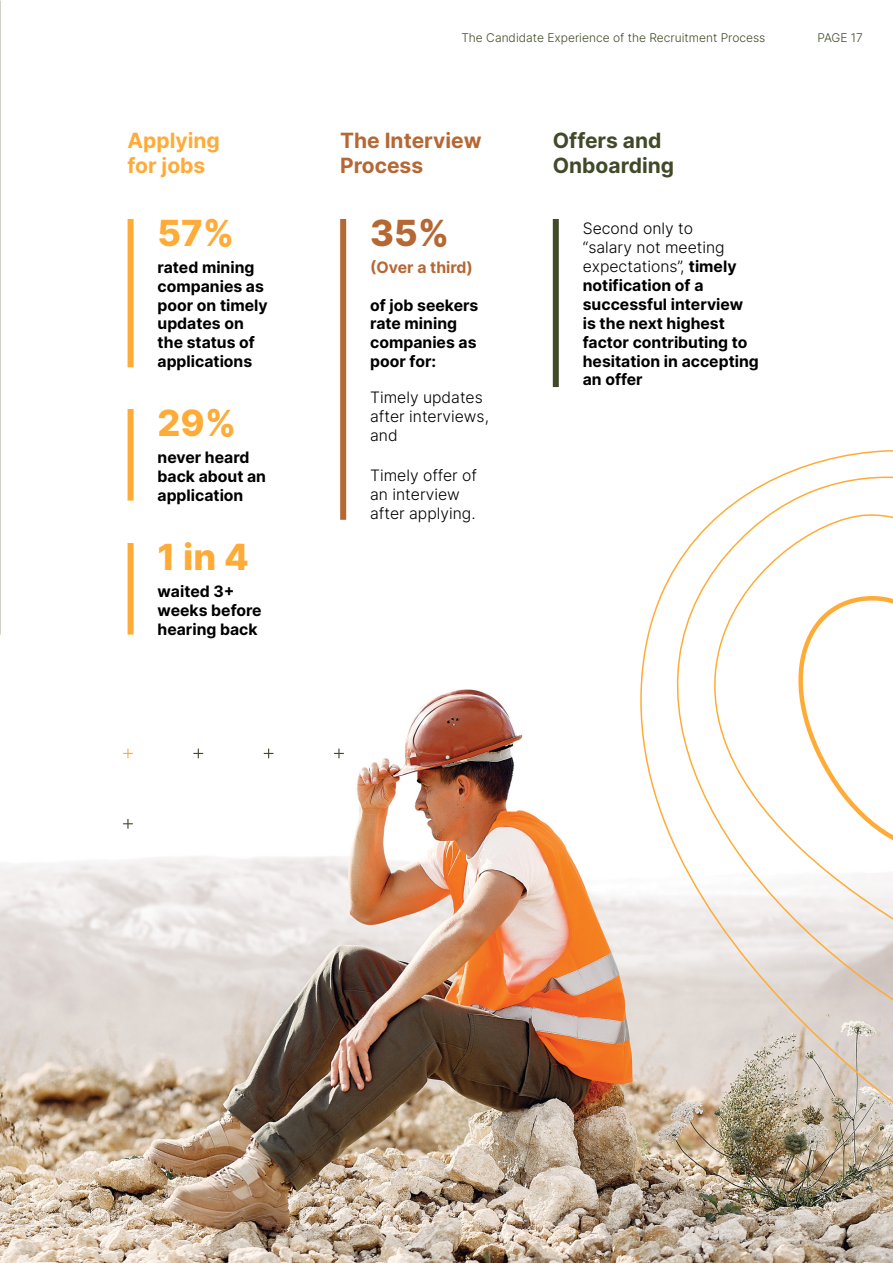
<style>
.page{position:relative;width:893px;height:1263px;background:#fff}
.page>*{position:absolute;margin:0;border:0;box-sizing:border-box;transform-origin:0 0}
.t1{font:800 36px "Inter";color:#ffab37}
.t2{font:800 36px "Inter";color:#b56833}
.t3{font:700 21px/25.2px "Inter";color:#b56833}
.t4{font:700 21px/25.2px "Inter";color:#404a28}
.t5{font:700 21px/25.2px "Inter";color:#ffab37}
.t6{font:700 15.75px/18.9px "Inter";color:#000}
.t7{font:300 15.75px/18.9px "Inter";color:#000}
.t8{font:700 15.75px "Inter";color:#b56833}
.t9{font:300 12px "Inter";color:#404a28}
.s1{font-weight:300}
</style>
<div class="page">
<img style="left:0;top:501px;width:893px;height:762px">
<img style="left:0;top:0;width:1px;height:635px">
<div style="left:128px;top:219px;width:6px;height:148px;background:#ffab37"></div>
<div style="left:128px;top:409px;width:6px;height:92px;background:#ffab37"></div>
<div style="left:128px;top:543px;width:6px;height:92px;background:#ffab37"></div>
<div style="left:340px;top:219px;width:6px;height:301px;background:#b56833"></div>
<div style="left:553px;top:219px;width:6px;height:168px;background:#404a28"></div>
<img style="left:639px;top:1036px;width:254px;height:166px">
<svg style="left:530px;top:450px;width:363px;height:586px"></svg>
<svg style="left:123px;top:748px;width:10px;height:10px"></svg>
<svg style="left:193px;top:748px;width:10px;height:10px"></svg>
<svg style="left:334px;top:748px;width:10px;height:10px"></svg>
<svg style="left:264px;top:748px;width:10px;height:10px"></svg>
<svg style="left:123px;top:819px;width:10px;height:10px"></svg>
<p class="t9" style="left:461px;top:29px;width:306px">The Candidate Experience of the Recruitment Process</p>
<p class="t9" style="left:817px;top:29px;width:47px">PAGE 17</p>
<h2 class="t5" style="left:128px;top:127px;width:94px">Applying for jobs</h2>
<h2 class="t3" style="left:340px;top:127px;width:143px">The Interview<br>Process</h2>
<h2 class="t4" style="left:553px;top:127px;width:123px">Offers and<br>Onboarding</h2>
<h1 class="t1" style="left:158px;top:206px;width:78px">57%</h1>
<p class="t6" style="left:158px;top:257px;width:112px">rated mining companies as poor on timely updates on the status of applications</p>
<h1 class="t1" style="left:158px;top:396px;width:80px">29%</h1>
<p class="t6" style="left:158px;top:447px;width:110px">never heard back about an application</p>
<h1 class="t1" style="left:158px;top:530px;width:93px">1 in 4</h1>
<p class="t6" style="left:158px;top:581px;width:105px">waited 3+ weeks before hearing back</p>
<h1 class="t2" style="left:370px;top:206px;width:81px">35%</h1>
<p class="t8" style="left:370px;top:256px;width:104px">(Over a third)</p>
<p class="t6" style="left:370px;top:295px;width:110px">of job seekers rate mining companies as poor for:</p>
<p class="t7" style="left:370px;top:387px;width:120px">Timely updates after interviews, and</p>
<p class="t7" style="left:370px;top:465px;width:108px">Timely offer of an interview after applying.</p>
<p class="t6" style="left:583px;top:219px;width:178px"><span class="s1">Second only to<br>“salary not meeting expectations”,</span> timely notification of a successful interview is the next highest factor contributing to hesitation in accepting an offer</p>
</div>
